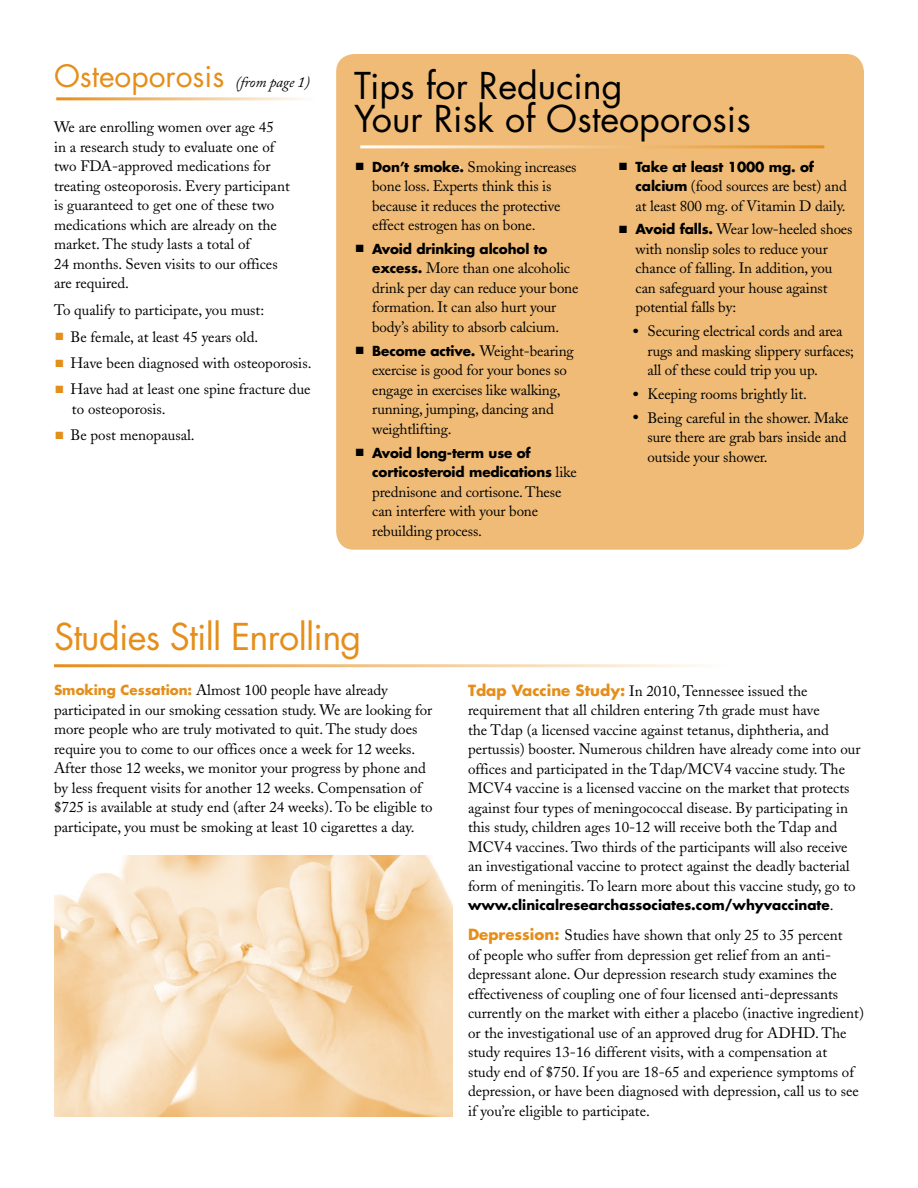
<style>
.page{position:relative;width:918px;height:1188px;background:#fff}
.page>*{position:absolute;margin:0;border:0;box-sizing:border-box;transform-origin:0 0}
.t1{font:36px/33px "Futura";color:#000}
.t2{font:36px "Futura";letter-spacing:-.02em;color:#e58e1a}
.t3{font:30px "Futura";color:#e58e1a}
.t4{font:15px/19.5px "Adobe Caslon";color:#000}
.t5{font:700 13.5px/19.5px "Futura";letter-spacing:-.01em;color:#000}
.s1{font-family:"Adobe Caslon";font-style:italic;font-size:15px;color:#000}
.s2{color:#e58e1a}
.s3{font-family:"Futura";font-weight:700;font-size:13.5px}
.s4{font-family:"Adobe Caslon";font-weight:400;font-size:15px}
.s5{font-size:19.5px}
.s6{font-family:"Futura";font-weight:700;font-size:13.5px;color:#e58e1a}
.s7{font-family:"Futura";font-weight:700;color:#e58e1a}
</style>
<div class="page">
<div style="left:336px;top:54px;width:528px;height:496px;background:#efbb76;border-radius:18px"></div>
<hr style="left:360px;top:145px;width:464px;height:3px;background:#fff">
<img style="left:54px;top:856px;width:398px;height:261px">
<h2 class="t3" style="left:54px;top:55px;width:257px">Osteoporosis <span class="s1">(from page 1)</span></h2>
<p class="t4" style="left:54px;top:118px;width:237px">We are enrolling women over age 45<br>in a research study to evaluate one of two FDA-approved medications for treating osteoporosis. Every participant is guaranteed to get one of these two medications which are already on the market. The study lasts a total of<br>24 months. Seven visits to our offices are required.</p>
<p class="t4" style="left:54px;top:301px;width:212px">To qualify to participate, you must:</p>
<p class="t4" style="left:56px;top:327px;width:204px"><span class="s2">■</span> Be female, at least 45 years old.</p>
<p class="t4" style="left:56px;top:353px;width:257px"><span class="s2">■</span> Have been diagnosed with osteoporosis.</p>
<p class="t4" style="left:72px;top:380px;width:240px;text-indent:-16px"><span class="s2">■</span> Have had at least one spine fracture due to osteoporosis.</p>
<p class="t4" style="left:56px;top:425px;width:141px"><span class="s2">■</span> Be post menopausal.</p>
<h1 class="t1" style="left:354px;top:69px;width:398px">Tips for Reducing<br>Your Risk of Osteoporosis</h1>
<p class="t4" style="left:372px;top:157px;width:206px;text-indent:-16px">■ <span class="s3">Don’t smoke.</span> Smoking increases bone loss. Experts think this is because it reduces the protective effect estrogen has on bone.</p>
<p class="t5" style="left:356px;top:239px;width:193px">■ Avoid drinking alcohol to</p>
<p class="t4" style="left:372px;top:259px;width:208px"><span class="s3">excess.</span> More than one alcoholic drink per day can reduce your bone formation. It can also hurt your body’s ability to absorb calcium.</p>
<p class="t4" style="left:372px;top:341px;width:203px;text-indent:-16px">■ <span class="s3">Become active.</span> Weight-bearing exercise is good for your bones so engage in exercises like walking, running, jumping, dancing and weightlifting.</p>
<p class="t5" style="left:372px;top:442px;width:206px;text-indent:-16px">■ Avoid long-term use of corticosteroid medications <span class="s4">like</span></p>
<p class="t4" style="left:372px;top:482px;width:191px">prednisone and cortisone. These can interfere with your bone rebuilding process.</p>
<p class="t5" style="left:619px;top:156px;width:197px">■ Take at least 1000 mg. of</p>
<p class="t4" style="left:636px;top:177px;width:213px"><span class="s3">calcium</span> (food sources are best) and at least 800 mg. of Vitamin D daily.</p>
<p class="t4" style="left:636px;top:220px;width:218px;text-indent:-16px">■ <span class="s3">Avoid falls.</span> Wear low-heeled shoes with nonslip soles to reduce your chance of falling. In addition, you can safeguard your house against potential falls by:</p>
<p class="t4" style="left:648px;top:322px;width:208px;text-indent:-15px"><span class="s5">•</span> Securing electrical cords and area rugs and masking slippery surfaces; all of these could trip you up.</p>
<p class="t4" style="left:633px;top:384px;width:176px"><span class="s5">•</span> Keeping rooms brightly lit.</p>
<p class="t4" style="left:648px;top:408px;width:202px;text-indent:-15px"><span class="s5">•</span> Being careful in the shower. Make sure there are grab bars inside and outside your shower.</p>
<h1 class="t2" style="left:54px;top:612px;width:309px">Studies Still Enrolling</h1>
<p class="t4" style="left:54px;top:680px;width:380px"><span class="s6">Smoking Cessation:</span> Almost 100 people have already participated in our smoking cessation study. We are looking for more people who are truly motivated to quit. The study does require you to come to our offices once a week for 12 weeks.<br>After those 12 weeks, we monitor your progress by phone and by less frequent visits for another 12 weeks. Compensation of $725 is available at study end (after 24 weeks). To be eligible to participate, you must be smoking at least 10 cigarettes a day.</p>
<p class="t4" style="left:468px;top:681px;width:394px"><span class="s7">Tdap Vaccine Study:</span> In 2010, Tennessee issued the requirement that all children entering 7th grade must have<br>the Tdap (a licensed vaccine against tetanus, diphtheria, and pertussis) booster. Numerous children have already come into our offices and participated in the Tdap/MCV4 vaccine study. The MCV4 vaccine is a licensed vaccine on the market that protects against four types of meningococcal disease. By participating in this study, children ages 10-12 will receive both the Tdap and MCV4 vaccines. Two thirds of the participants will also receive an investigational vaccine to protect against the deadly bacterial form of meningitis. To learn more about this vaccine study, go to</p>
<p class="t5" style="left:468px;top:895px;width:367px">www.clinicalresearchassociates.com/whyvaccinate<span class="s4">.</span></p>
<p class="t4" style="left:468px;top:925px;width:398px"><span class="s7">Depression:</span> Studies have shown that only 25 to 35 percent<br>of people who suffer from depression get relief from an anti&shy;depressant alone. Our depression research study examines the effectiveness of coupling one of four licensed anti-depressants currently on the market with either a placebo (inactive ingredient) or the investigational use of an approved drug for ADHD. The study requires 13-16 different visits, with a compensation at<br>study end of $750. If you are 18-65 and experience symptoms of depression, or have been diagnosed with depression, call us to see if you’re eligible to participate.</p>
</div>
